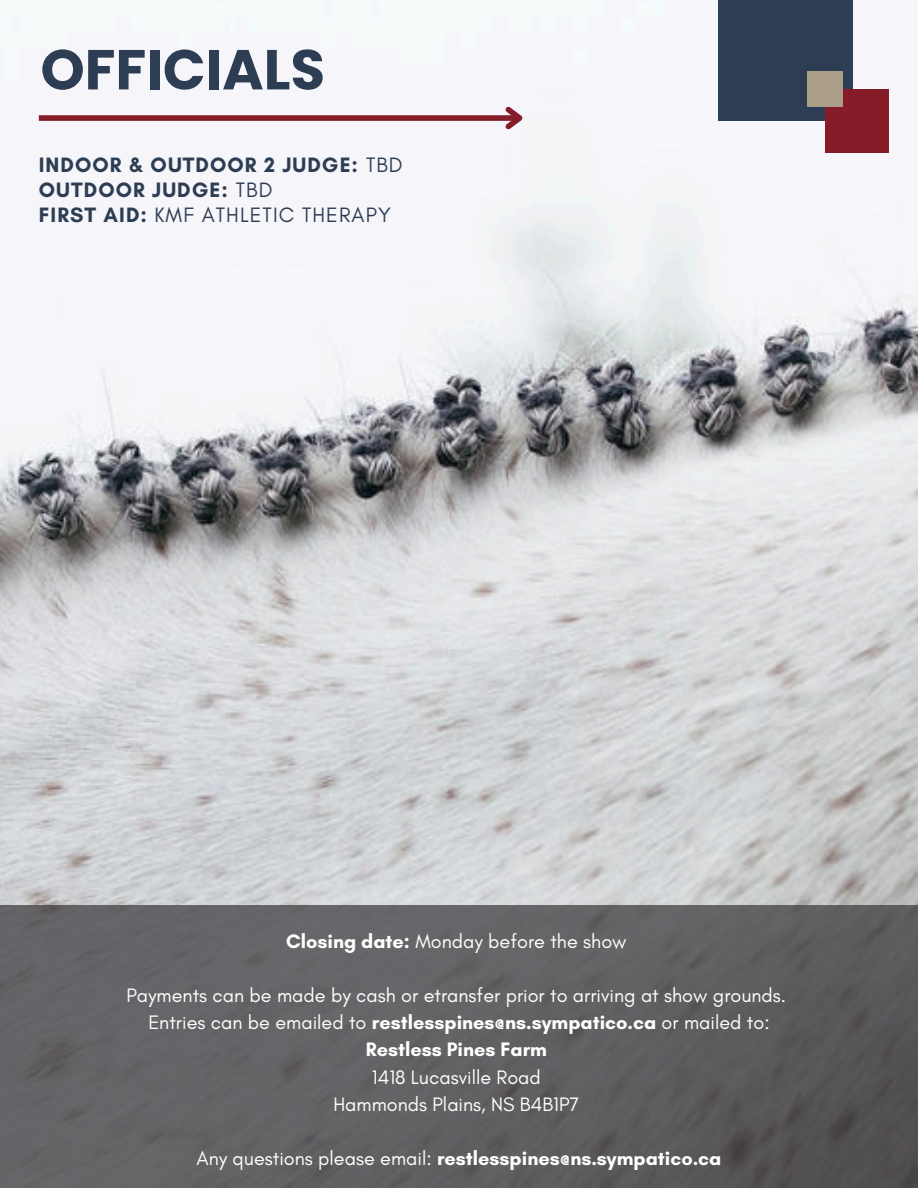
<style>
.page{position:relative;width:918px;height:1188px;background:#fff}
.page>*{position:absolute;margin:0;border:0;box-sizing:border-box;transform-origin:0 0}
.t1{font:700 56.25px "Poppins";color:#2d3d53}
.t2{font:700 21.15px/24.8px "Glacial Indifference";letter-spacing:.05em;color:#2d3d53}
.t3{font:19.8px "Glacial Indifference";color:#fff}
.t4{font:700 19.8px/27.2px "Glacial Indifference";color:#fff;text-align:center}
.s1{font-weight:400}
.s2{font-weight:700}
</style>
<div class="page">
<img style="left:0;top:0;width:918px;height:905px">
<div style="left:719px;top:0;width:134px;height:121px;background:#2d3d53"></div>
<div style="left:825px;top:89px;width:64px;height:64px;background:#851c28"></div>
<div style="left:807px;top:71px;width:36px;height:36px;background:#ab9e89"></div>
<div style="left:39px;top:115px;width:481px;height:6px;background:#851c28"></div>
<svg style="left:500px;top:102px;width:29px;height:32px"></svg>
<div style="left:0;top:905px;width:918px;height:283px;background:linear-gradient(to right,#68686b,#585758)"></div>
<h2 class="t1" style="left:41px;top:30px;width:286px">OFFICIALS</h2>
<h1 class="t2" style="left:39px;top:152px;width:365px">INDOOR &amp; OUTDOOR 2 JUDGE: <span class="s1">TBD<br></span>OUTDOOR JUDGE: <span class="s1">TBD<br></span>FIRST AID: <span class="s1">KMF ATHLETIC THERAPY</span></h1>
<p class="t3" style="left:286px;top:929px;width:342px"><span class="s2">Closing date:</span> Monday before the show</p>
<p class="t3" style="left:126px;top:983px;width:661px">Payments can be made by cash or etransfer prior to arriving at show grounds.</p>
<p class="t4" style="left:148px;top:1009px;width:623px"><span class="s1">Entries can be emailed to</span> restlesspines@ns.sympatico.ca <span class="s1">or mailed to:<br></span>Restless Pines Farm</p>
<p class="t3" style="left:372px;top:1065px;width:171px">1418 Lucasville Road</p>
<p class="t3" style="left:333px;top:1092px;width:247px">Hammonds Plains, NS B4B1P7</p>
<p class="t4" style="left:197px;top:1144px;width:526px"><span class="s1">Any questions please email:</span> restlesspines@ns.sympatico.ca</p>
</div>
